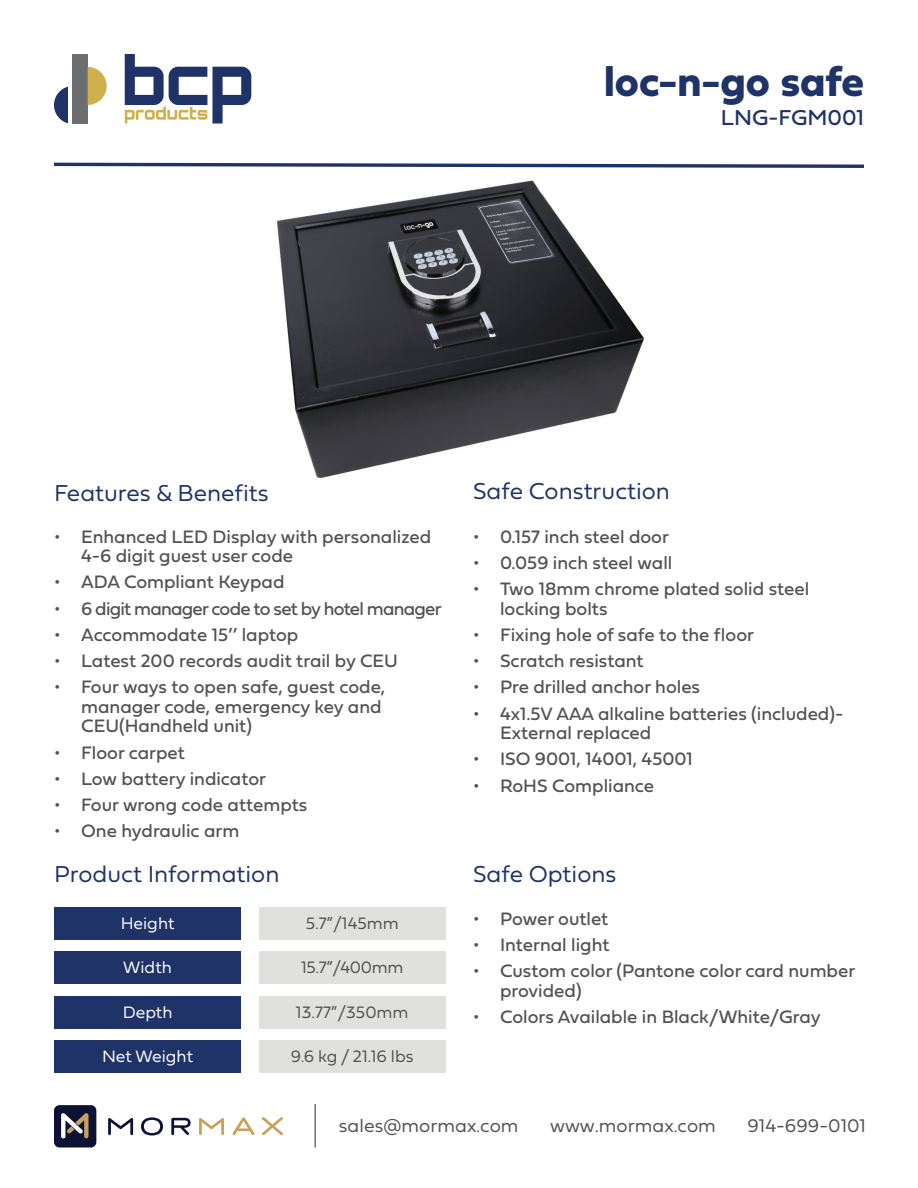
<style>
.page{position:relative;width:918px;height:1188px;background:#fff}
.page>*{position:absolute;margin:0;border:0;box-sizing:border-box;transform-origin:0 0}
.t1{font:43.5px "Fieldwork Geo Bold";color:#1f3368}
.t2{font:24px "Fieldwork Geo Light";color:#1f3368}
.t3{font:22.5px "Fieldwork Geo Regular";color:#1f3368}
.t4{font:19.05px "Fieldwork Geo Light";color:#535252}
.t5{font:18.75px/19.5px "Fieldwork Geo Regular";color:#535252}
.t6{font:18.75px "Fieldwork Geo Regular";letter-spacing:-.04em;color:#535252}
.t7{font:17.25px "Fieldwork Geo Light";color:#535252}
.t8{font:17.25px "Fieldwork Geo Light";color:#fff}
</style>
<div class="page">
<div style="left:72px;top:54px;width:16px;height:70px;background:#6c6d70"></div>
<svg style="left:88px;top:67px;width:19px;height:38px"></svg>
<svg style="left:54px;top:87px;width:14px;height:36px"></svg>
<svg style="left:125px;top:54px;width:126px;height:70px"></svg>
<hr style="left:315px;top:1104px;width:1px;height:43px;background:#535252">
<div style="left:54px;top:1105px;width:42px;height:42px;background:#0d1235;border-radius:5px"></div>
<svg style="left:61px;top:1113px;width:28px;height:25px"></svg>
<svg style="left:141px;top:1117px;width:22px;height:19px"></svg>
<svg style="left:199px;top:1118px;width:25px;height:17px"></svg>
<svg style="left:108px;top:1118px;width:25px;height:17px"></svg>
<svg style="left:262px;top:1117px;width:21px;height:18px"></svg>
<svg style="left:171px;top:1118px;width:20px;height:17px"></svg>
<svg style="left:233px;top:1118px;width:21px;height:17px"></svg>
<svg style="left:54px;top:162px;width:810px;height:6px"></svg>
<img style="left:277px;top:180px;width:367px;height:298px">
<div style="left:54px;top:907px;width:187px;height:33px;background:#1f3368"></div>
<div style="left:54px;top:996px;width:187px;height:33px;background:#1f3368"></div>
<div style="left:54px;top:951px;width:187px;height:33px;background:#1f3368"></div>
<div style="left:54px;top:1040px;width:187px;height:33px;background:#1f3368"></div>
<div style="left:259px;top:907px;width:187px;height:33px;background:#e0e1df"></div>
<div style="left:259px;top:996px;width:187px;height:33px;background:#e0e1df"></div>
<div style="left:259px;top:951px;width:187px;height:33px;background:#e0e1df"></div>
<div style="left:259px;top:1040px;width:187px;height:33px;background:#e0e1df"></div>
<h1 class="t1" style="left:604px;top:47px;width:261px">loc-n-go safe</h1>
<p class="t3" style="left:721px;top:99px;width:145px">LNG-FGM001</p>
<p class="t2" style="left:54px;top:474px;width:216px">Features &amp; Benefits</p>
<p class="t2" style="left:473px;top:472px;width:199px">Safe Construction</p>
<p class="t5" style="left:81px;top:526px;width:352px;text-indent:-27px">• Enhanced LED Display with personalized<br>4-6 digit guest user code</p>
<p class="t5" style="left:54px;top:572px;width:232px">• ADA Compliant Keypad</p>
<p class="t6" style="left:54px;top:594px;width:389px">• 6 digit manager code to set by hotel manager</p>
<p class="t5" style="left:54px;top:624px;width:246px">• Accommodate 15’’ laptop</p>
<p class="t5" style="left:54px;top:650px;width:345px">• Latest 200 records audit trail by CEU</p>
<p class="t5" style="left:81px;top:677px;width:306px;text-indent:-27px">• Four ways to open safe, guest code, manager code, emergency key and<br>CEU(Handheld unit)</p>
<p class="t5" style="left:54px;top:742px;width:132px">• Floor carpet</p>
<p class="t5" style="left:54px;top:768px;width:213px">• Low battery indicator</p>
<p class="t5" style="left:54px;top:794px;width:255px">• Four wrong code attempts</p>
<p class="t5" style="left:54px;top:821px;width:187px">• One hydraulic arm</p>
<p class="t2" style="left:54px;top:855px;width:227px">Product Information</p>
<p class="t8" style="left:121px;top:910px;width:55px">Height</p>
<p class="t7" style="left:306px;top:910px;width:95px">5.7”/145mm</p>
<p class="t8" style="left:123px;top:954px;width:50px">Width</p>
<p class="t7" style="left:301px;top:954px;width:104px">15.7”/400mm</p>
<p class="t8" style="left:123px;top:999px;width:51px">Depth</p>
<p class="t7" style="left:296px;top:999px;width:114px">13.77”/350mm</p>
<p class="t8" style="left:102px;top:1043px;width:93px">Net Weight</p>
<p class="t7" style="left:291px;top:1043px;width:124px">9.6 kg / 21.16 lbs</p>
<p class="t5" style="left:473px;top:526px;width:197px">• 0.157 inch steel door</p>
<p class="t5" style="left:473px;top:552px;width:201px">• 0.059 inch steel wall</p>
<p class="t5" style="left:500px;top:578px;width:311px;text-indent:-27px">• Two 18mm chrome plated solid steel locking bolts</p>
<p class="t5" style="left:473px;top:624px;width:283px">• Fixing hole of safe to the floor</p>
<p class="t5" style="left:473px;top:650px;width:172px">• Scratch resistant</p>
<p class="t5" style="left:473px;top:677px;width:229px">• Pre drilled anchor holes</p>
<p class="t5" style="left:500px;top:703px;width:345px;text-indent:-27px">• 4x1.5V AAA alkaline batteries (included)-<br>External replaced</p>
<p class="t5" style="left:473px;top:749px;width:221px">• ISO 9001, 14001, 45001</p>
<p class="t5" style="left:473px;top:775px;width:183px">• RoHS Compliance</p>
<p class="t2" style="left:473px;top:855px;width:145px">Safe Options</p>
<p class="t5" style="left:473px;top:908px;width:137px">• Power outlet</p>
<p class="t5" style="left:473px;top:934px;width:138px">• Internal light</p>
<p class="t5" style="left:500px;top:961px;width:357px;text-indent:-27px">• Custom color (Pantone color card number provided)</p>
<p class="t5" style="left:473px;top:1006px;width:349px">• Colors Available in Black/White/Gray</p>
<p class="t4" style="left:339px;top:1111px;width:181px">sales@mormax.com</p>
<p class="t4" style="left:550px;top:1111px;width:167px">www.mormax.com</p>
<p class="t4" style="left:748px;top:1111px;width:120px">914-699-0101</p>
</div>
